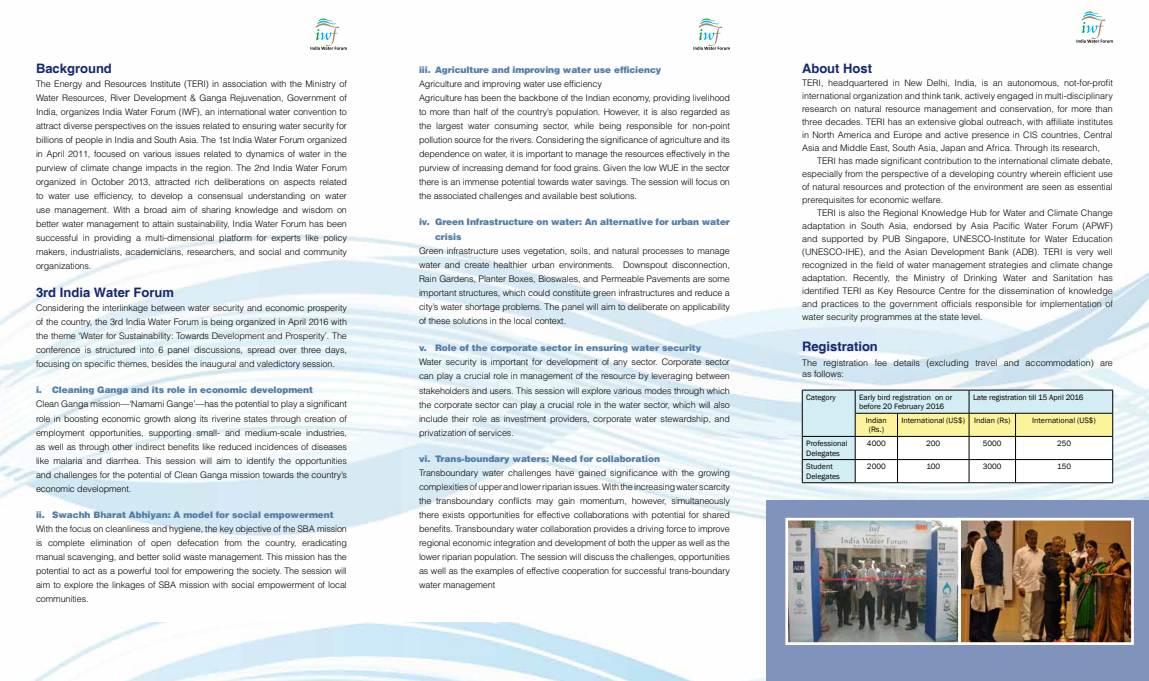
<style>
.page{position:relative;width:1149px;height:681px;background:#fff}
.page>*{position:absolute;margin:0;border:0;box-sizing:border-box;transform-origin:0 0}
.t1{font:700 13px "Helvetica";color:#142870}
.t2{font:300 9px/14px "Helvetica";letter-spacing:-.01em;color:#000;text-align:justify}
.t3{font:900 9px/14.4px "Helvetica";letter-spacing:-.01em;color:#537da8}
.t4{font:8px/9.6px "Franklin Gothic";color:#000}
</style>
<div class="page">
<img style="left:0;top:40px;width:1148px;height:496px">
<img style="left:33px;top:622px;width:732px;height:58px">
<div style="left:765px;top:500px;width:383px;height:180px;background:#7f93bc"></div>
<svg style="left:310px;top:18px;width:37px;height:32px"></svg>
<svg style="left:693px;top:18px;width:36px;height:32px"></svg>
<svg style="left:1076px;top:11px;width:36px;height:32px"></svg>
<hr style="left:801px;top:389px;width:53px;height:1px;background:#000">
<hr style="left:854px;top:389px;width:43px;height:1px;background:#000">
<hr style="left:897px;top:389px;width:71px;height:1px;background:#000">
<hr style="left:968px;top:389px;width:47px;height:1px;background:#000">
<hr style="left:1015px;top:389px;width:97px;height:1px;background:#000">
<svg style="left:801px;top:390px;width:312px;height:92px"></svg>
<hr style="left:801px;top:482px;width:53px;height:1px;background:#000">
<hr style="left:854px;top:482px;width:43px;height:1px;background:#000">
<hr style="left:897px;top:482px;width:71px;height:1px;background:#000">
<hr style="left:968px;top:482px;width:47px;height:1px;background:#000">
<hr style="left:1015px;top:482px;width:97px;height:1px;background:#000">
<img style="left:789px;top:521px;width:340px;height:119px">
<div style="left:957px;top:517px;width:176px;height:127px;border:3px solid #fff"></div>
<div style="left:785px;top:517px;width:175px;height:127px;border:3px solid #fff"></div>
<h1 class="t1" style="left:36px;top:60px;width:77px">Background</h1>
<p class="t2" style="left:36px;top:76px;width:312px">The Energy and Resources Institute (TERI) in association with the Ministry of Water Resources, River Development &amp; Ganga Rejuvenation, Government of India, organizes India Water Forum (IWF), an international water convention to attract diverse perspectives on the issues related to ensuring water security for billions of people in India and South Asia. The 1st India Water Forum organized in April 2011, focused on various issues related to dynamics of water in the purview of climate change impacts in the region. The 2nd India Water Forum organized in October 2013, attracted rich deliberations on aspects related to water use efficiency, to develop a consensual understanding on water use management. With a broad aim of sharing knowledge and wisdom on better water management to attain sustainability, India Water Forum has been successful in providing a multi-dimensional platform for experts like policy makers, industrialists, academicians, researchers, and social and community organizations.</p>
<h1 class="t1" style="left:36px;top:285px;width:139px">3rd India Water Forum</h1>
<p class="t2" style="left:36px;top:301px;width:312px">Considering the interlinkage between water security and economic prosperity of the country, the 3rd India Water Forum is being organized in April 2016 with the theme ‘Water for Sustainability: Towards Development and Prosperity’. The conference is structured into 6 panel discussions, spread over three days, focusing on specific themes, besides the inaugural and valedictory session.</p>
<p class="t3" style="left:36px;top:382px;width:278px">i. Cleaning Ganga and its role in economic development</p>
<p class="t2" style="left:36px;top:397px;width:312px">Clean Ganga mission—‘Namami Gange’—has the potential to play a significant role in boosting economic growth along its riverine states through creation of employment opportunities, supporting small- and medium-scale industries, as well as through other indirect benefits like reduced incidences of diseases like malaria and diarrhea. This session will aim to identify the opportunities and challenges for the potential of Clean Ganga mission towards the country’s economic development.</p>
<p class="t3" style="left:36px;top:506px;width:299px">ii. Swachh Bharat Abhiyan: A model for social empowerment</p>
<p class="t2" style="left:36px;top:521px;width:312px">With the focus on cleanliness and hygiene, the key objective of the SBA mission is complete elimination of open defecation from the country, eradicating manual scavenging, and better solid waste management. This mission has the potential to act as a powerful tool for empowering the society. The session will aim to explore the linkages of SBA mission with social empowerment of local communities.</p>
<p class="t3" style="left:419px;top:62px;width:244px">iii. Agriculture and improving water use efficiency</p>
<p class="t2" style="left:419px;top:76px;width:312px;text-align:left">Agriculture and improving water use efficiency<br>Agriculture has been the backbone of the Indian economy, providing livelihood to more than half of the country’s population. However, it is also regarded as the largest water consuming sector, while being responsible for non-point pollution source for the rivers. Considering the significance of agriculture and its dependence on water, it is important to manage the resources effectively in the purview of increasing demand for food grains. Given the low WUE in the sector there is an immense potential towards water savings. The session will focus on the associated challenges and available best solutions.</p>
<p class="t3" style="left:435px;top:214px;width:296px;text-indent:-16px">iv. Green Infrastructure on water: An alternative for urban water crisis</p>
<p class="t2" style="left:419px;top:243px;width:312px">Green infrastructure uses vegetation, soils, and natural processes to manage water and create healthier urban environments. Downspout disconnection, Rain Gardens, Planter Boxes, Bioswales, and Permeable Pavements are some important structures, which could constitute green infrastructures and reduce a city’s water shortage problems. The panel will aim to deliberate on applicability of these solutions in the local context.</p>
<p class="t3" style="left:419px;top:340px;width:284px">v. Role of the corporate sector in ensuring water security</p>
<p class="t2" style="left:419px;top:355px;width:312px">Water security is important for development of any sector. Corporate sector can play a crucial role in management of the resource by leveraging between stakeholders and users. This session will explore various modes through which the corporate sector can play a crucial role in the water sector, which will also include their role as investment providers, corporate water stewardship, and privatization of services.</p>
<p class="t3" style="left:419px;top:451px;width:242px">vi. Trans-boundary waters: Need for collaboration</p>
<p class="t2" style="left:419px;top:465px;width:312px">Transboundary water challenges have gained significance with the growing complexities of upper and lower riparian issues. With the increasing water scarcity the transboundary conflicts may gain momentum, however, simultaneously there exists opportunities for effective collaborations with potential for shared benefits. Transboundary water collaboration provides a driving force to improve regional economic integration and development of both the upper as well as the lower riparian population. The session will discuss the challenges, opportunities as well as the examples of effective cooperation for successful trans-boundary water management</p>
<h1 class="t1" style="left:801px;top:60px;width:72px">About Host</h1>
<p class="t2" style="left:801px;top:76px;width:312px;line-height:13px">TERI, headquartered in New Delhi, India, is an autonomous, not-for-profit international organization and think tank, actively engaged in multi-disciplinary research on natural resource management and conservation, for more than three decades. TERI has an extensive global outreach, with affiliate institutes in North America and Europe and active presence in CIS countries, Central Asia and Middle East, South Asia, Japan and Africa. Through its research,</p>
<p class="t2" style="left:801px;top:153px;width:312px;line-height:13px;text-indent:15px">TERI has made significant contribution to the international climate debate, especially from the perspective of a developing country wherein efficient use of natural resources and protection of the environment are seen as essential prerequisites for economic welfare.</p>
<p class="t2" style="left:801px;top:205px;width:312px;line-height:13px;text-indent:15px">TERI is also the Regional Knowledge Hub for Water and Climate Change adaptation in South Asia, endorsed by Asia Pacific Water Forum (APWF) and supported by PUB Singapore, UNESCO-Institute for Water Education (UNESCO-IHE), and the Asian Development Bank (ADB). TERI is very well recognized in the field of water management strategies and climate change adaptation. Recently, the Ministry of Drinking Water and Sanitation has identified TERI as Key Resource Centre for the dissemination of knowledge and practices to the government officials responsible for implementation of water security programmes at the state level.</p>
<h1 class="t1" style="left:801px;top:338px;width:77px">Registration</h1>
<p class="t2" style="left:801px;top:357px;width:312px;line-height:10.8px">The registration fee details (excluding travel and accommodation) are as follows:</p>
<p class="t4" style="left:806px;top:392px;width:31px">Category</p>
<p class="t4" style="left:858px;top:392px;width:95px">Early bird registration on or before 20 February 2016</p>
<p class="t4" style="left:972px;top:392px;width:112px">Late registration till 15 April 2016</p>
<p class="t4" style="left:865px;top:415px;width:23px;text-align:center">Indian (Rs.)</p>
<p class="t4" style="left:901px;top:415px;width:110px">International (US$) Indian (Rs)</p>
<p class="t4" style="left:1031px;top:415px;width:65px">International (US$)</p>
<p class="t4" style="left:806px;top:438px;width:43px">Professional<br>Delegates</p>
<p class="t4" style="left:866px;top:438px;width:20px">4000</p>
<p class="t4" style="left:925px;top:438px;width:16px">200</p>
<p class="t4" style="left:982px;top:438px;width:20px">5000</p>
<p class="t4" style="left:1056px;top:438px;width:16px">250</p>
<p class="t4" style="left:806px;top:461px;width:35px">Student<br>Delegates</p>
<p class="t4" style="left:866px;top:461px;width:20px">2000</p>
<p class="t4" style="left:926px;top:461px;width:15px">100</p>
<p class="t4" style="left:982px;top:461px;width:20px">3000</p>
<p class="t4" style="left:1056px;top:461px;width:15px">150</p>
</div>
